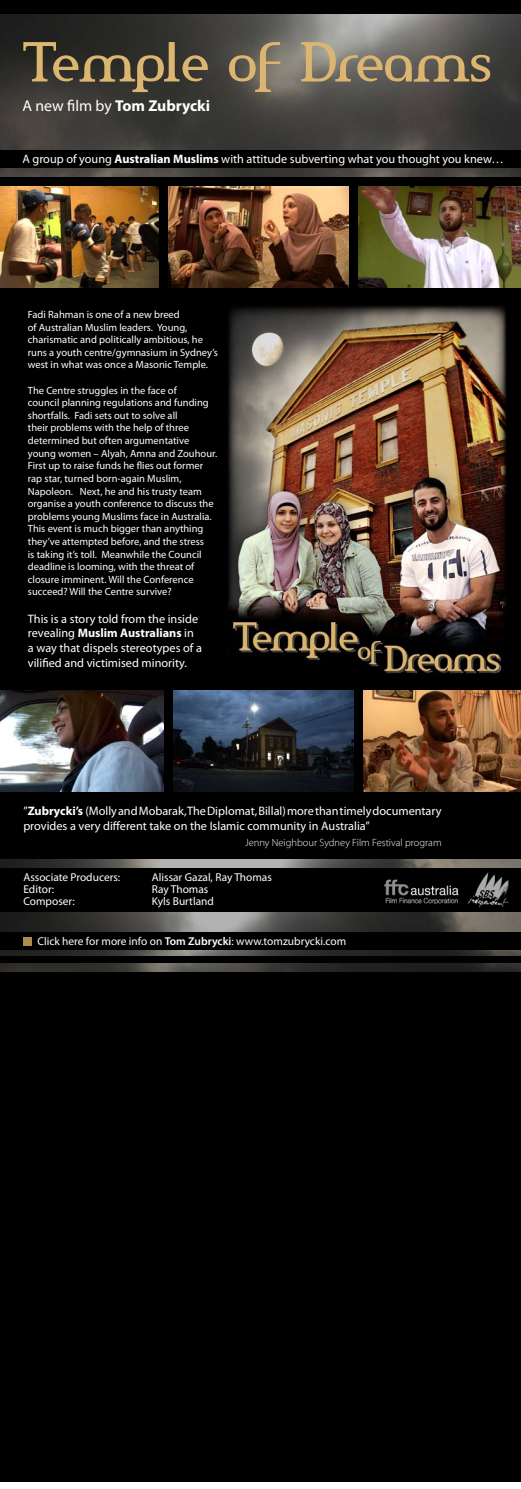
<style>
.page{position:relative;width:521px;height:1489px;background:#fff}
.page>*{position:absolute;margin:0;border:0;box-sizing:border-box;transform-origin:0 0}
.t1{font:52.5px "Amerika";color:#dcb570}
.t2{font:700 15.75px "Myriad Pro";color:#fff}
.t3{font:12.25px/14.7px "Myriad Pro";color:#fff}
.t4{font:11.38px "Myriad Pro";color:#fff}
.t5{font:10.5px/12.6px "Myriad Pro";color:#fff}
.t6{font:300 10.5px "Myriad Pro";color:#fff}
.s1{font-weight:400}
.s2{font-weight:700}
.s3{font-weight:600}
</style>
<div class="page">
<div style="left:0;top:0;width:521px;height:1481px;background:#000"></div>
<img style="left:0;top:14px;width:521px;height:162px">
<div style="left:0;top:150px;width:521px;height:18px;background:#000"></div>
<img style="left:228px;top:306px;width:280px;height:397px">
<img style="left:363px;top:690px;width:158px;height:101px">
<img style="left:174px;top:690px;width:179px;height:101px">
<img style="left:0;top:690px;width:163px;height:101px">
<img style="left:359px;top:186px;width:162px;height:101px">
<img style="left:169px;top:186px;width:179px;height:101px">
<img style="left:0;top:186px;width:158px;height:101px">
<img style="left:0;top:860px;width:521px;height:111px">
<div style="left:0;top:955px;width:521px;height:7px;background:#000"></div>
<div style="left:0;top:868px;width:521px;height:43px;background:#000"></div>
<div style="left:0;top:932px;width:521px;height:18px;background:#000"></div>
<div style="left:23px;top:936px;width:9px;height:9px;background:#ad8c51"></div>
<img style="left:384px;top:872px;width:125px;height:36px">
<h1 class="t1" style="left:23px;top:26px;width:470px">Temple of Dreams</h1>
<h2 class="t2" style="left:23px;top:95px;width:189px"><span class="s1">A new film by</span> Tom Zubrycki</h2>
<p class="t3" style="left:23px;top:151px;width:483px">A group of young <span class="s2">Australian Muslims</span> with attitude subverting what you thought you knew…</p>
<p class="t5" style="left:28px;top:308px;width:192px">Fadi Rahman is one of a new breed<br>of Australian Muslim leaders. Young, charismatic and politically ambitious, he runs a youth centre/gymnasium in Sydney’s west in what was once a Masonic Temple.</p>
<p class="t5" style="left:28px;top:383px;width:191px">The Centre struggles in the face of<br>council planning regulations and funding shortfalls. Fadi sets out to solve all<br>their problems with the help of three determined but often argumentative young women – Alyah, Amna and Zouhour.<br>First up to raise funds he flies out former rap star, turned born-again Muslim, Napoleon. Next, he and his trusty team organise a youth conference to discuss the problems young Muslims face in Australia.<br>This event is much bigger than anything they’ve attempted before, and the stress<br>is taking it’s toll. Meanwhile the Council deadline is looming, with the threat of closure imminent. Will the Conference succeed? Will the Centre survive?</p>
<p class="t3" style="left:28px;top:611px;width:176px">This is a story told from the inside revealing <span class="s2">Muslim Australians</span> in a way that dispels stereotypes of a vilified and victimised minority.</p>
<p class="t3" style="left:23px;top:803px;width:420px">”<span class="s2">Zubrycki’s</span> (Molly and Mobarak, The Diplomat, Billal) more than timely documentary provides a very different take on the Islamic community in Australia”</p>
<p class="t6" style="left:245px;top:836px;width:198px">Jenny Neighbour Sydney Film Festival program</p>
<p class="t4" style="left:23px;top:869px;width:98px">Associate Producers:</p>
<p class="t4" style="left:152px;top:869px;width:122px">Alissar Gazal, Ray Thomas</p>
<p class="t4" style="left:23px;top:882px;width:32px">Editor:</p>
<p class="t4" style="left:152px;top:882px;width:58px">Ray Thomas</p>
<p class="t4" style="left:23px;top:894px;width:53px">Composer:</p>
<p class="t4" style="left:152px;top:894px;width:64px">Kyls Burtland</p>
<p class="t4" style="left:37px;top:934px;width:310px">Click here for more info on <span class="s3">Tom Zubrycki</span>: www.tomzubrycki.com</p>
</div>
